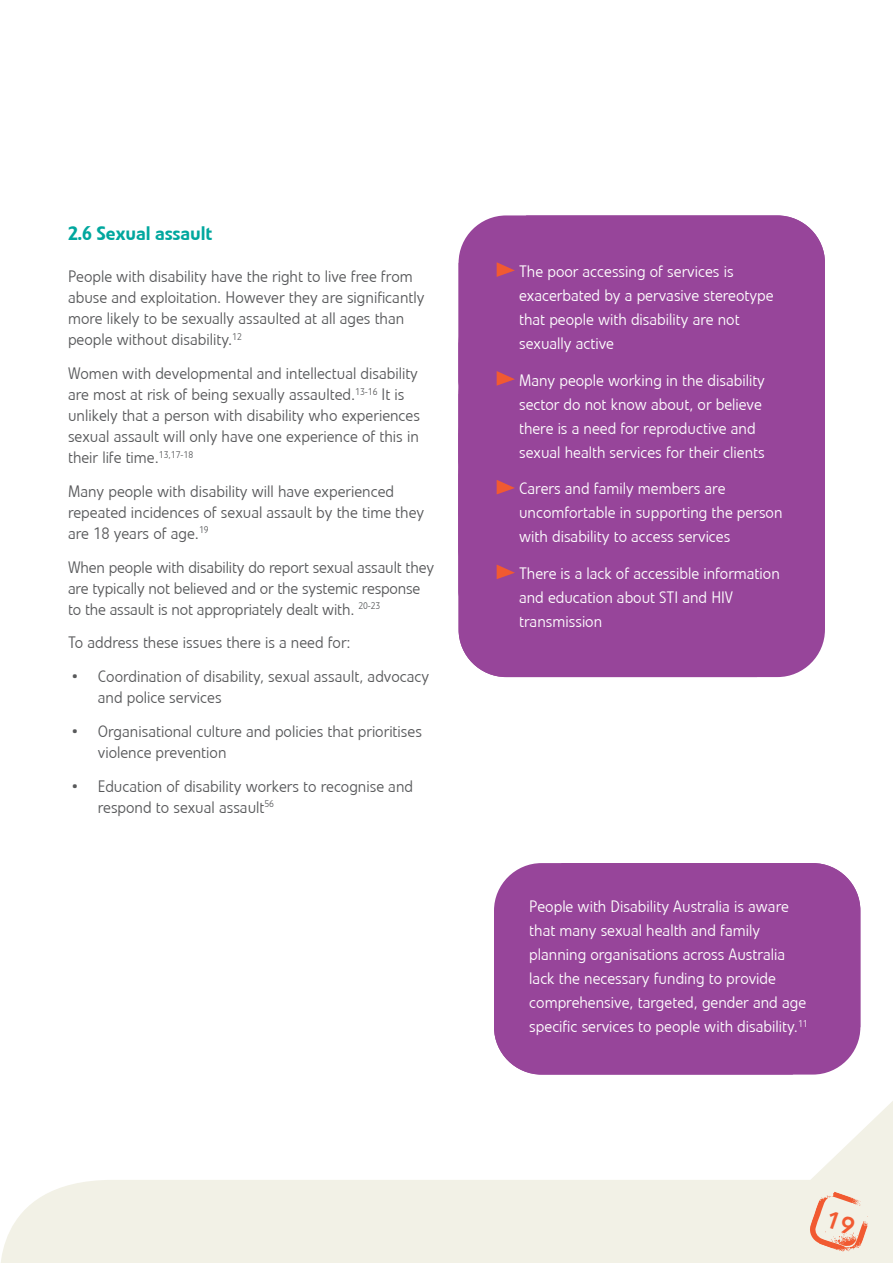
<style>
.page{position:relative;width:893px;height:1263px;background:#fff}
.page>*{position:absolute;margin:0;border:0;box-sizing:border-box;transform-origin:0 0}
.t1{font:500 19.5px "Linotype Veto";letter-spacing:-.01em;color:#00a79e}
.t2{font:300 16.5px/21px "Linotype Veto";color:#58595b}
.t3{font:300 16.5px/24px "Linotype Veto";color:#fff}
</style>
<div class="page">
<svg style="left:11px;top:1101px;width:882px;height:162px;fill:#f2f1e6"></svg>
<svg style="left:1px;top:1230px;width:10px;height:33px"></svg>
<div style="left:459px;top:215px;width:366px;height:80px;background:#97459a"></div>
<div style="left:459px;top:295px;width:366px;height:131px;background:#97459a"></div>
<div style="left:459px;top:426px;width:366px;height:40px;background:#97459a"></div>
<div style="left:459px;top:466px;width:366px;height:211px;background:#97459a"></div>
<svg style="left:497px;top:262px;width:18px;height:15px"></svg>
<svg style="left:497px;top:371px;width:18px;height:15px"></svg>
<svg style="left:497px;top:480px;width:18px;height:14px"></svg>
<svg style="left:497px;top:564px;width:18px;height:15px"></svg>
<div style="left:494px;top:863px;width:366px;height:211px;background:#97459a"></div>
<svg style="left:809px;top:1192px;width:59px;height:59px;background:#f1cfbd"></svg>
<p class="t1" style="left:68px;top:221px;width:146px">2.6 Sexual assault</p>
<p class="t2" style="left:68px;top:266px;width:358px">People with disability have the right to live free from abuse and exploitation. However they are significantly more likely to be sexually assaulted at all ages than people without disability.<sup>12</sup></p>
<p class="t2" style="left:68px;top:363px;width:353px">Women with developmental and intellectual disability are most at risk of being sexually assaulted.<sup>13-16</sup> It is unlikely that a person with disability who experiences sexual assault will only have one experience of this in their life time.<sup>13,17-18</sup></p>
<p class="t2" style="left:68px;top:481px;width:358px">Many people with disability will have experienced repeated incidences of sexual assault by the time they are 18 years of age.<sup>19</sup></p>
<p class="t2" style="left:68px;top:556px;width:368px">When people with disability do report sexual assault they are typically not believed and or the systemic response to the assault is not appropriately dealt with. <sup>20-23</sup></p>
<p class="t2" style="left:68px;top:632px;width:284px">To address these issues there is a need for:</p>
<p class="t2" style="left:98px;top:666px;width:333px;text-indent:-27px">• Coordination of disability, sexual assault, advocacy and police services</p>
<p class="t2" style="left:98px;top:721px;width:326px;text-indent:-27px">• Organisational culture and policies that prioritises violence prevention</p>
<p class="t2" style="left:98px;top:776px;width:317px;text-indent:-27px">• Education of disability workers to recognise and respond to sexual assault<sup>56</sup></p>
<p class="t3" style="left:519px;top:259px;width:256px">The poor accessing of services is exacerbated by a pervasive stereotype that people with disability are not sexually active</p>
<p class="t3" style="left:519px;top:368px;width:247px">Many people working in the disability sector do not know about, or believe there is a need for reproductive and sexual health services for their clients</p>
<p class="t3" style="left:519px;top:477px;width:265px">Carers and family members are uncomfortable in supporting the person with disability to access services</p>
<p class="t3" style="left:519px;top:562px;width:262px">There is a lack of accessible information and education about STI and HIV transmission</p>
<p class="t3" style="left:529px;top:895px;width:280px">People with Disability Australia is aware that many sexual health and family planning organisations across Australia lack the necessary funding to provide comprehensive, targeted, gender and age specific services to people with disability.<sup>11</sup></p>
</div>
